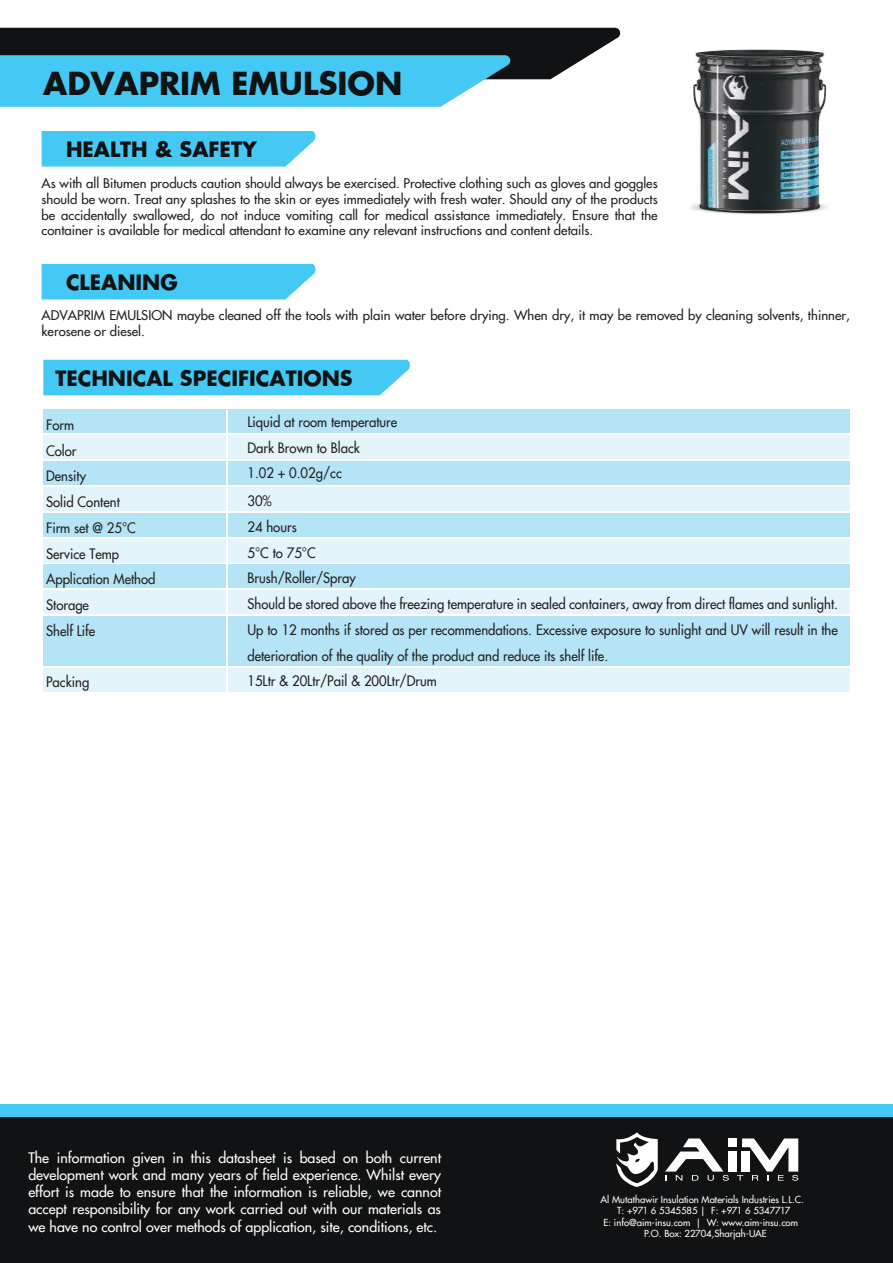
<style>
.page{position:relative;width:893px;height:1263px;background:#fff}
.page>*{position:absolute;margin:0;border:0;box-sizing:border-box;transform-origin:0 0}
.t1{font:700 31.05px "Futura";color:#111213}
.t2{font:700 20.7px "Futura";color:#111213}
.t3{font:500 14.25px/17.1px "Futura";color:#fff;text-align:justify}
.t4{font:500 14.1px/25.8px "Futura";color:#241f1f;scale:.93 1}
.t5{font:500 13.2px/15.8px "Futura";color:#241f1f;text-align:justify}
.t6{font:500 9.45px "Futura";color:#fff}
</style>
<div class="page">
<img style="left:690px;top:49px;width:138px;height:165px">
<div style="left:43px;top:435px;width:807px;height:24px;background:#e3f4fb"></div>
<div style="left:43px;top:409px;width:807px;height:24px;background:#b5e4f7"></div>
<div style="left:43px;top:461px;width:807px;height:24px;background:#b5e4f7"></div>
<div style="left:43px;top:487px;width:807px;height:24px;background:#e3f4fb"></div>
<div style="left:43px;top:539px;width:807px;height:23px;background:#e3f4fb"></div>
<div style="left:43px;top:565px;width:807px;height:23px;background:#b5e4f7"></div>
<div style="left:43px;top:590px;width:807px;height:24px;background:#e3f4fb"></div>
<div style="left:43px;top:616px;width:807px;height:50px;background:#b5e4f7"></div>
<div style="left:43px;top:668px;width:807px;height:23px;background:#e3f4fb"></div>
<div style="left:43px;top:513px;width:807px;height:23px;background:#b5e4f7"></div>
<div style="left:0;top:1104px;width:893px;height:145px;background:#43c9f4"></div>
<div style="left:0;top:1117px;width:893px;height:146px;background:#111213"></div>
<div style="left:728px;top:1138px;width:9px;height:9px;background:#fff"></div>
<div style="left:728px;top:1151px;width:9px;height:20px;background:#fff"></div>
<svg style="left:665px;top:1138px;width:64px;height:43px"></svg>
<svg style="left:737px;top:1138px;width:61px;height:43px"></svg>
<svg style="left:616px;top:1132px;width:42px;height:55px"></svg>
<svg style="left:42px;top:131px;width:274px;height:36px;background:#4dcbf4"></svg>
<div style="left:42px;top:264px;width:274px;height:35px;background:#43c9f4"></div>
<div style="left:43px;top:360px;width:367px;height:35px;background:#43c9f4"></div>
<hr style="left:226px;top:410px;width:1px;height:362px;background:#fff">
<svg style="left:0;top:28px;width:621px;height:79px;background:#478ba1"></svg>
<h1 class="t1" style="left:43px;top:62px;width:361px">ADVAPRIM EMULSION</h1>
<h2 class="t2" style="left:66px;top:135px;width:192px">HEALTH &amp; SAFETY</h2>
<p class="t5" style="left:42px;top:175px;width:618px">As with all Bitumen products caution should always be exercised. Protective clothing such as gloves and goggles should be worn. Treat any splashes to the skin or eyes immediately with fresh water. Should any of the products be accidentally swallowed, do not induce vomiting call for medical assistance immediately. Ensure that the container is available for medical attendant to examine any relevant instructions and content details.</p>
<h2 class="t2" style="left:66px;top:268px;width:113px">CLEANING</h2>
<p class="t5" style="left:42px;top:307px;width:810px">ADVAPRIM EMULSION maybe cleaned off the tools with plain water before drying. When dry, it may be removed by cleaning solvents, thinner, kerosene or diesel.</p>
<h2 class="t2" style="left:55px;top:363px;width:299px">TECHNICAL SPECIFICATIONS</h2>
<p class="t4" style="left:46px;top:412px;width:119px">Form<br>Color<br>Density<br>Solid Content<br>Firm set @ 25°C<br>Service Temp<br>Application Method<br>Storage<br>Shelf Life</p>
<p class="t4" style="left:46px;top:669px;width:48px">Packing</p>
<p class="t4" style="left:247px;top:409px;width:163px">Liquid at room temperature<br>Dark Brown to Black<br>1.02 + 0.02g/cc</p>
<p class="t4" style="left:247px;top:488px;width:636px">30%<br>24 hours<br>5°C to 75°C<br>Brush/Roller/Spray<br>Should be stored above the freezing temperature in sealed containers, away from direct flames and sunlight.<br>Up to 12 months if stored as per recommendations. Excessive exposure to sunlight and UV will result in the deterioration of the quality of the product and reduce its shelf life.<br>15Ltr &amp; 20Ltr/Pail &amp; 200Ltr/Drum</p>
<p class="t3" style="left:28px;top:1149px;width:414px">The information given in this datasheet is based on both current development work and many years of field experience. Whilst every effort is made to ensure that the information is reliable, we cannot accept responsibility for any work carried out with our materials as we have no control over methods of application, site, conditions, etc.</p>
<p class="t6" style="left:601px;top:1193px;width:205px">Al Mutathawir Insulation Materials Industries L.L.C.</p>
<p class="t6" style="left:617px;top:1205px;width:175px">T: +971 6 5345585 | F: +971 6 5347717</p>
<p class="t6" style="left:603px;top:1216px;width:196px">E: info@aim-insu.com | W: www.aim-insu.com</p>
<p class="t6" style="left:644px;top:1228px;width:124px">P.O. Box: 22704,Sharjah-UAE</p>
</div>
